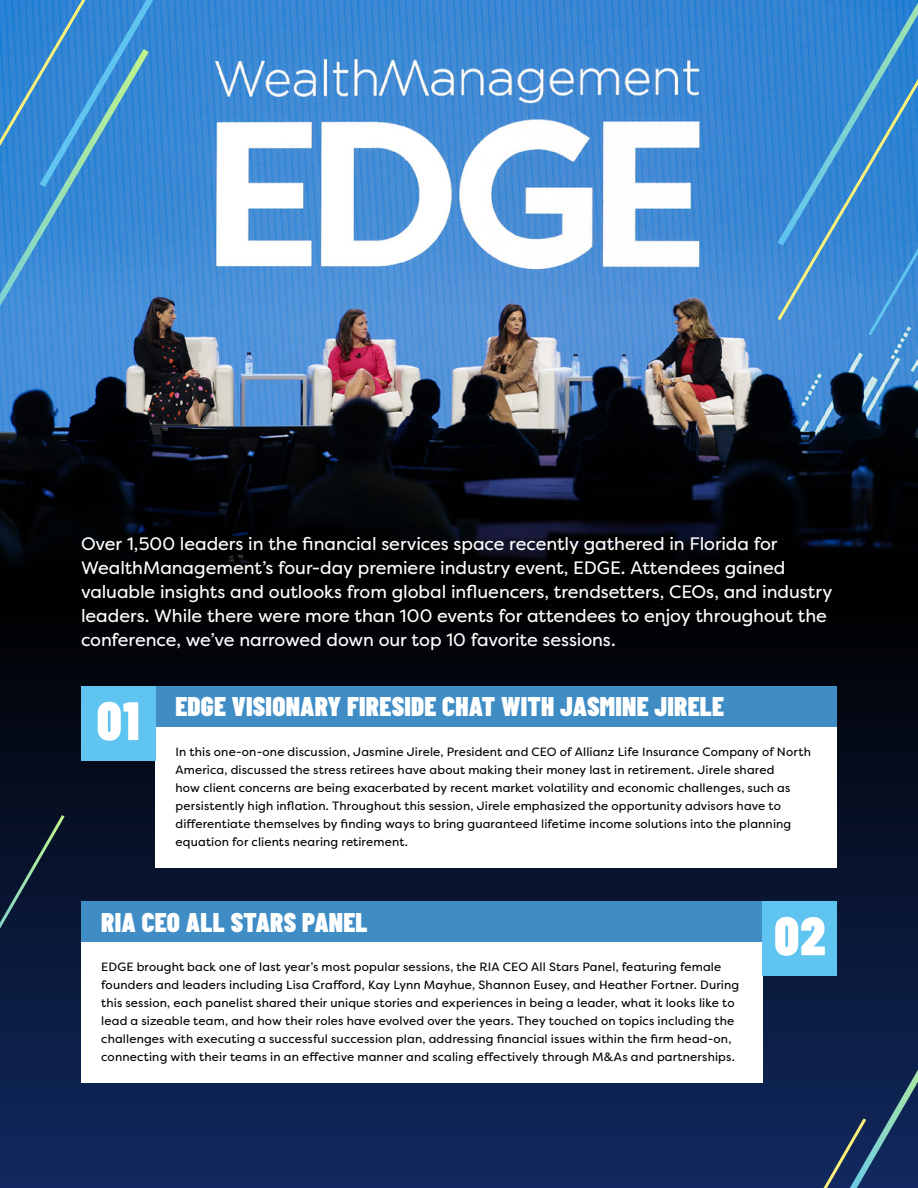
<style>
.page{position:relative;width:918px;height:1188px;background:#fff}
.page>*{position:absolute;margin:0;border:0;box-sizing:border-box;transform-origin:0 0}
.t1{font:900 54px "Barlow Condensed";color:#fff}
.t2{font:900 27px "Barlow Condensed";letter-spacing:.01em;color:#fff}
.t3{font:18px/24px "Filson Pro";letter-spacing:-.005em;color:#fff}
.t4{font:12px/18px "Filson Pro";letter-spacing:.015em;color:#000}
</style>
<div class="page">
<img style="left:0;top:0;width:918px;height:599px">
<div style="left:0;top:599px;width:918px;height:589px;background:linear-gradient(to bottom,#010101,#122a61)"></div>
<div style="left:155px;top:727px;width:682px;height:140px;background:#fff"></div>
<div style="left:155px;top:686px;width:682px;height:41px;background:#408dc6"></div>
<div style="left:81px;top:686px;width:74px;height:74px;background:#60c4f0"></div>
<div style="left:81px;top:942px;width:682px;height:141px;background:#fff"></div>
<div style="left:81px;top:901px;width:682px;height:41px;background:#408dc6"></div>
<div style="left:763px;top:901px;width:74px;height:74px;background:#60c4f0"></div>
<svg style="left:0;top:248px;width:154px;height:175px;background:#3f7bb8"></svg>
<svg style="left:772px;top:0;width:146px;height:339px;background:#428bd6"></svg>
<svg style="left:760px;top:1021px;width:158px;height:167px;background:#162c57"></svg>
<svg style="left:0;top:812px;width:67px;height:194px;background:#0d1b36"></svg>
<svg style="left:775px;top:0;width:143px;height:324px;background:#3a89d1"></svg>
<svg style="left:0;top:0;width:181px;height:248px;background:#3a8bd2"></svg>
<p class="t3" style="left:81px;top:531px;width:753px">Over 1,500 leaders in the financial services space recently gathered in Florida for WealthManagement’s four-day premiere industry event, EDGE. Attendees gained valuable insights and outlooks from global influencers, trendsetters, CEOs, and industry leaders. While there were more than 100 events for attendees to enjoy throughout the conference, we’ve narrowed down our top 10 favorite sessions.</p>
<h1 class="t1" style="left:97px;top:683px;width:44px">01</h1>
<h2 class="t2" style="left:176px;top:688px;width:550px">EDGE VISIONARY FIRESIDE CHAT WITH JASMINE JIRELE</h2>
<p class="t4" style="left:176px;top:743px;width:637px">In this one-on-one discussion, Jasmine Jirele, President and CEO of Allianz Life Insurance Company of North America, discussed the stress retirees have about making their money last in retirement. Jirele shared<br>how client concerns are being exacerbated by recent market volatility and economic challenges, such as persistently high inflation. Throughout this session, Jirele emphasized the opportunity advisors have to differentiate themselves by finding ways to bring guaranteed lifetime income solutions into the planning equation for clients nearing retirement.</p>
<h2 class="t2" style="left:101px;top:903px;width:268px">RIA CEO ALL STARS PANEL</h2>
<h1 class="t1" style="left:774px;top:898px;width:53px">02</h1>
<p class="t4" style="left:101px;top:958px;width:640px">EDGE brought back one of last year’s most popular sessions, the RIA CEO All Stars Panel, featuring female founders and leaders including Lisa Crafford, Kay Lynn Mayhue, Shannon Eusey, and Heather Fortner. During this session, each panelist shared their unique stories and experiences in being a leader, what it looks like to lead a sizeable team, and how their roles have evolved over the years. They touched on topics including the challenges with executing a successful succession plan, addressing financial issues within the firm head-on, connecting with their teams in an effective manner and scaling effectively through M&amp;As and partnerships.</p>
</div>
